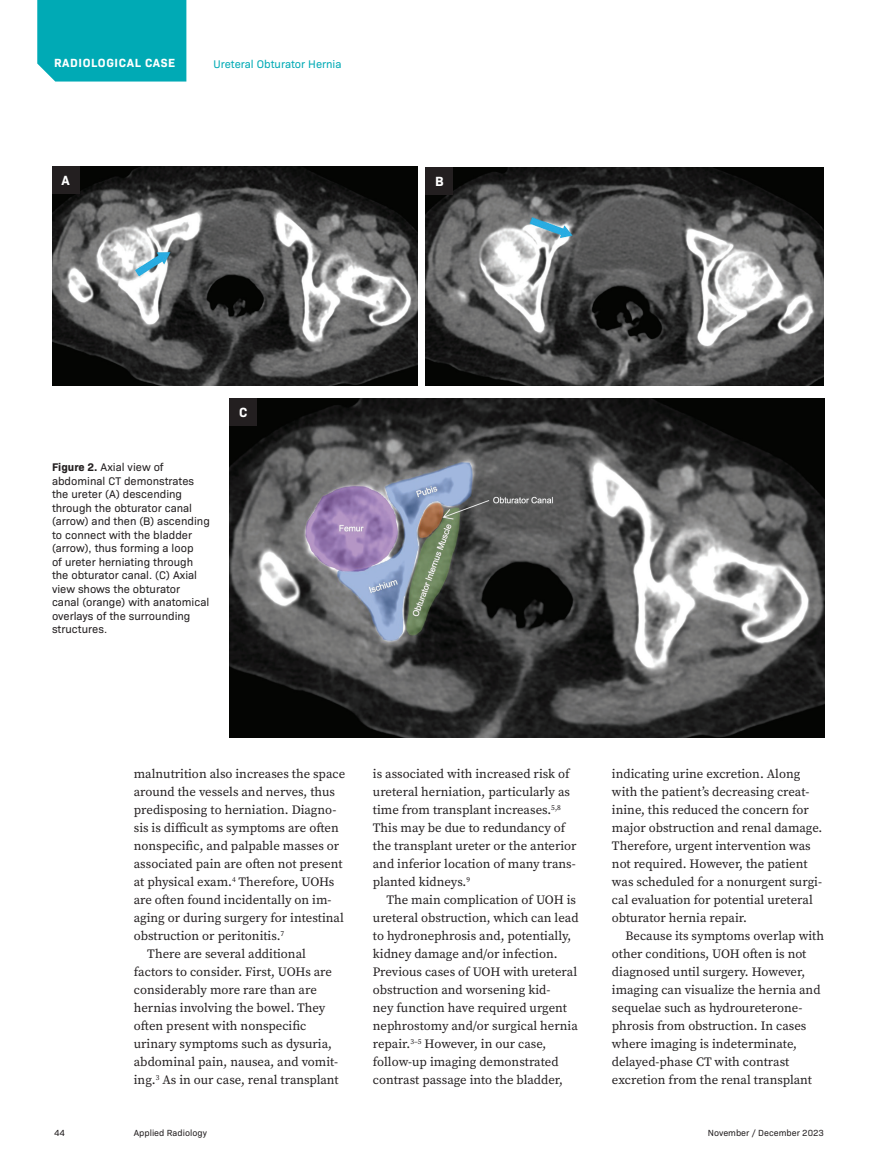
<style>
.page{position:relative;width:878px;height:1175px;background:#fff}
.page>*{position:absolute;margin:0;border:0;box-sizing:border-box;transform-origin:0 0}
.Figure-Markers{font:700 13.5px "Bio Sans";color:#fff}
.Body{font:12.75px/18px "Source Serif Pro";color:#231f20}
.t1{font:700 12px "Bio Sans";letter-spacing:.05em;color:#fff}
.Figure{font:11.25px/13.5px "Bio Sans";color:#231f20}
.t2{font:11.25px "Bio Sans";color:#00aab5}
.t3{font:9px "Bio Sans";color:#231f20}
.s1{font-weight:700}
</style>
<div class="page">
<div style="left:37px;top:0;width:149px;height:82px;background:#00aab5"></div>
<img style="left:52px;top:166px;width:366px;height:219px">
<img style="left:426px;top:167px;width:398px;height:218px">
<img style="left:230px;top:398px;width:594px;height:340px">
<div style="left:52px;top:166px;width:27px;height:28px;background:#231f20"></div>
<div style="left:426px;top:167px;width:27px;height:27px;background:#231f20"></div>
<div style="left:230px;top:398px;width:27px;height:27px;background:#231f20"></div>
<p class="t1" style="left:54px;top:54px;width:123px">RADIOLOGICAL CASE</p>
<p class="t2" style="left:213px;top:55px;width:130px">Ureteral Obturator Hernia</p>
<p class="Figure-Markers" style="left:61px;top:170px;width:10px">A</p>
<p class="Figure-Markers" style="left:435px;top:171px;width:10px">B</p>
<p class="Figure" style="left:52px;top:460px;width:159px"><span class="s1">Figure 2.</span> Axial view of abdominal CT demonstrates the ureter (A) descending through the obturator canal (arrow) and then (B) ascending to connect with the bladder (arrow), thus forming a loop<br>of ureter herniating through the obturator canal. (C) Axial view shows the obturator canal (orange) with anatomical overlays of the surrounding structures.</p>
<p class="Figure-Markers" style="left:239px;top:402px;width:10px">C</p>
<p class="Body" style="left:134px;top:764px;width:213px">malnutrition also increases the space around the vessels and nerves, thus predisposing to herniation. Diagno&shy;sis is difficult as symptoms are often nonspecific, and palpable masses or associated pain are often not present at physical exam.<sup>4</sup> Therefore, UOHs are often found incidentally on im&shy;aging or during surgery for intestinal obstruction or peritonitis.<sup>7</sup></p>
<p class="Body" style="left:134px;top:944px;width:206px;text-indent:14px">There are several additional factors to consider. First, UOHs are considerably more rare than are hernias involving the bowel. They often present with nonspecific urinary symptoms such as dysuria, abdominal pain, nausea, and vomit&shy;ing.<sup>3</sup> As in our case, renal transplant</p>
<p class="Body" style="left:373px;top:764px;width:205px">is associated with increased risk of ureteral herniation, particularly as time from transplant increases.<sup>5,8<br></sup>This may be due to redundancy of the transplant ureter or the anterior and inferior location of many trans&shy;planted kidneys.<sup>9</sup></p>
<p class="Body" style="left:373px;top:890px;width:207px;text-indent:14px">The main complication of UOH is ureteral obstruction, which can lead to hydronephrosis and, potentially, kidney damage and/or infection.<br>Previous cases of UOH with ureteral obstruction and worsening kid-<br>ney function have required urgent nephrostomy and/or surgical hernia repair.<sup>3–5</sup> However, in our case, follow-up imaging demonstrated contrast passage into the bladder,</p>
<p class="Body" style="left:612px;top:764px;width:212px">indicating urine excretion. Along with the patient’s decreasing creat&shy;inine, this reduced the concern for major obstruction and renal damage.<br>Therefore, urgent intervention was not required. However, the patient was scheduled for a nonurgent surgi&shy;cal evaluation for potential ureteral obturator hernia repair.</p>
<p class="Body" style="left:612px;top:926px;width:213px;text-indent:14px">Because its symptoms overlap with other conditions, UOH often is not diagnosed until surgery. However, imaging can visualize the hernia and sequelae such as hydroureterone&shy;phrosis from obstruction. In cases where imaging is indeterminate, delayed-phase CT with contrast excretion from the renal transplant</p>
<p class="t3" style="left:54px;top:1126px;width:12px">44</p>
<p class="t3" style="left:134px;top:1126px;width:75px">Applied Radiology</p>
<p class="t3" style="left:707px;top:1126px;width:118px">November / December 2023</p>
</div>
